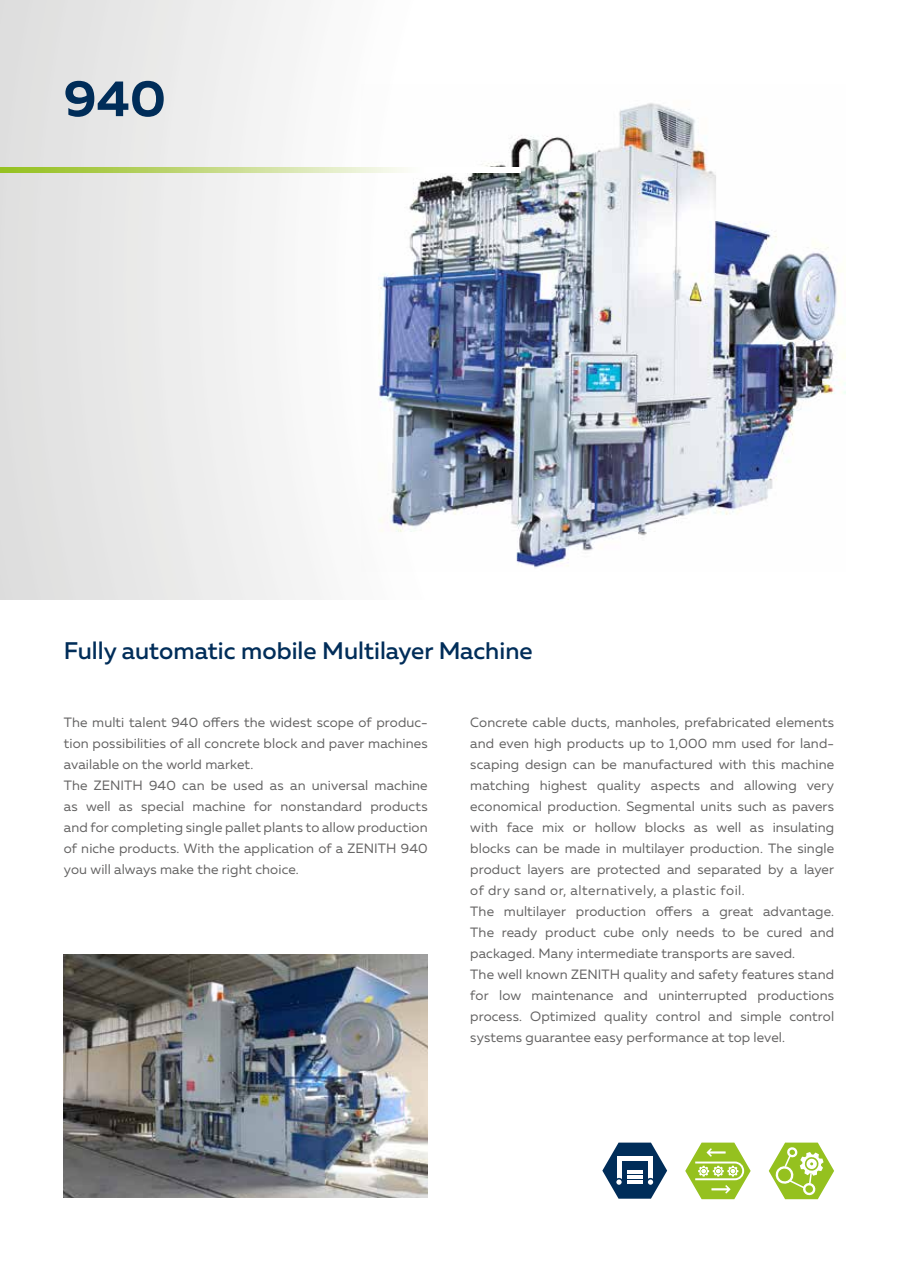
<style>
.page{position:relative;width:898px;height:1263px;background:#fff}
.page>*{position:absolute;margin:0;border:0;box-sizing:border-box;transform-origin:0 0}
.t1{font:700 50.85px "Muller";color:#002d59}
.t2{font:500 24px "Muller";color:#002d59}
.t3{font:13.5px/21px "Muller";letter-spacing:.01em;color:#646363}
</style>
<div class="page">
<div style="left:0;top:0;width:897px;height:599px;background:linear-gradient(to right,#e8e8e7,#fff)"></div>
<img style="left:361px;top:85px;width:484px;height:487px">
<img style="left:64px;top:955px;width:363px;height:243px">
<svg style="left:0;top:167px;width:520px;height:5px"></svg>
<svg style="left:768px;top:1142px;width:66px;height:58px"></svg>
<svg style="left:602px;top:1142px;width:66px;height:57px"></svg>
<div style="left:646px;top:1178px;width:8px;height:8px;border:2px solid #002d59;border-radius:50%"></div>
<div style="left:615px;top:1179px;width:7px;height:6px;background:#fff;border-radius:50%"></div>
<div style="left:614px;top:1178px;width:9px;height:8px;border:2px solid #002d59;border-radius:50%"></div>
<svg style="left:685px;top:1142px;width:66px;height:58px"></svg>
<h1 class="t1" style="left:64px;top:67px;width:103px">940</h1>
<h2 class="t2" style="left:64px;top:635px;width:470px">Fully automatic mobile Multilayer Machine</h2>
<p class="t3" style="left:64px;top:711px;width:365px">The multi talent 940 offers the widest scope of produc&shy;tion possibilities of all concrete block and paver machines available on the world market.<br>The ZENITH 940 can be used as an universal machine as well as special machine for nonstandard products and for completing single pallet plants to allow production of niche products. With the application of a ZENITH 940 you will always make the right choice.</p>
<p class="t3" style="left:470px;top:712px;width:365px">Concrete cable ducts, manholes, prefabricated elements and even high products up to 1,000 mm used for land&shy;scaping design can be manufactured with this machine matching highest quality aspects and allowing very economical production. Segmental units such as pavers with face mix or hollow blocks as well as insulating blocks can be made in multilayer production. The single product layers are protected and separated by a layer of dry sand or, alternatively, a plastic foil.<br>The multilayer production offers a great advantage.<br>The ready product cube only needs to be cured and packaged. Many intermediate transports are saved.<br>The well known ZENITH quality and safety features stand for low maintenance and uninterrupted productions process. Optimized quality control and simple control systems guarantee easy performance at top level.</p>
</div>
